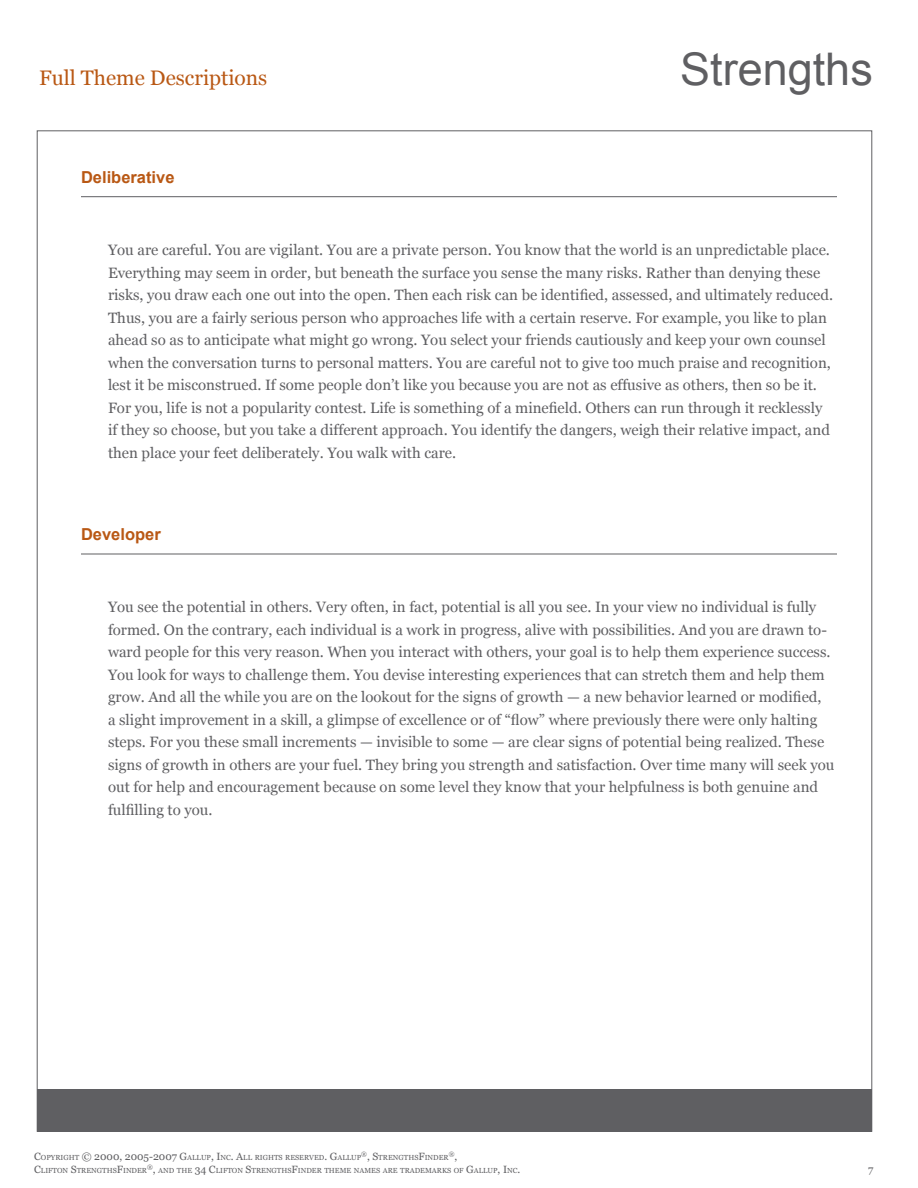
<style>
.page{position:relative;width:918px;height:1188px;background:#fff}
.page>*{position:absolute;margin:0;border:0;box-sizing:border-box;transform-origin:0 0}
.t1{font:45px "Arial";color:#5f5f62}
.t2{font:21px "Georgia";color:#b95814}
.Theme_Name{font:700 16.5px "Arial";color:#b95814}
.Description{font:15px/22.5px "Georgia";color:#5f5f62}
.t3{font:10.5px "Georgia";color:#5f5f62}
.t4{font:7.35px "Georgia";color:#5f5f62}
.t5{font:6.15px "Georgia";color:#5f5f62}
.s1{font-size:10.5px}
</style>
<div class="page">
<div style="left:37px;top:1089px;width:835px;height:43px;background:#5f5f62"></div>
<hr style="left:81px;top:196px;width:756px;height:1px;background:#5f5f62">
<hr style="left:81px;top:554px;width:756px;height:1px;background:#5f5f62">
<h2 class="t2" style="left:39px;top:66px;width:230px">Full Theme Descriptions</h2>
<p class="Theme_Name" style="left:81px;top:166px;width:95px">Deliberative</p>
<h1 class="t1" style="left:680px;top:40px;width:194px">Strengths</h1>
<p class="Description" style="left:108px;top:239px;width:727px">You are careful. You are vigilant. You are a private person. You know that the world is an unpredictable place.<br>Everything may seem in order, but beneath the surface you sense the many risks. Rather than denying these risks, you draw each one out into the open. Then each risk can be identified, assessed, and ultimately reduced.<br>Thus, you are a fairly serious person who approaches life with a certain reserve. For example, you like to plan ahead so as to anticipate what might go wrong. You select your friends cautiously and keep your own counsel when the conversation turns to personal matters. You are careful not to give too much praise and recognition, lest it be misconstrued. If some people don’t like you because you are not as effusive as others, then so be it.<br>For you, life is not a popularity contest. Life is something of a minefield. Others can run through it recklessly if they so choose, but you take a different approach. You identify the dangers, weigh their relative impact, and then place your feet deliberately. You walk with care.</p>
<p class="Theme_Name" style="left:81px;top:524px;width:81px">Developer</p>
<p class="Description" style="left:108px;top:596px;width:728px">You see the potential in others. Very often, in fact, potential is all you see. In your view no individual is fully formed. On the contrary, each individual is a work in progress, alive with possibilities. And you are drawn to&shy;ward people for this very reason. When you interact with others, your goal is to help them experience success.<br>You look for ways to challenge them. You devise interesting experiences that can stretch them and help them grow. And all the while you are on the lookout for the signs of growth — a new behavior learned or modified,<br>a slight improvement in a skill, a glimpse of excellence or of “flow” where previously there were only halting steps. For you these small increments — invisible to some — are clear signs of potential being realized. These signs of growth in others are your fuel. They bring you strength and satisfaction. Over time many will seek you out for help and encouragement because on some level they know that your helpfulness is both genuine and fulfilling to you.</p>
<p class="t4" style="left:34px;top:1153px;width:416px"><span class="s1">C</span>OPYRIGHT <span class="s1">© 2000, 2005-2007 G</span>ALLUP<span class="s1">, I</span>NC<span class="s1">. A</span>LL RIGHTS RESERVED<span class="s1">. G</span>ALLUP<sup>®</sup><span class="s1">, S</span>TRENGTHS<span class="s1">F</span>INDER</p>
<p class="t5" style="left:449px;top:1151px;width:10px">®<span class="s1">,</span></p>
<p class="t4" style="left:34px;top:1166px;width:488px"><span class="s1">C</span>LIFTON <span class="s1">S</span>TRENGTHS<span class="s1">F</span>INDER<sup>®</sup><span class="s1">,</span> AND THE <span class="s1">34 C</span>LIFTON <span class="s1">S</span>TRENGTHS<span class="s1">F</span>INDER THEME NAMES ARE TRADEMARKS OF <span class="s1">G</span>ALLUP<span class="s1">, I</span>NC<span class="s1">.</span></p>
<p class="t3" style="left:868px;top:1163px;width:7px">7</p>
</div>
